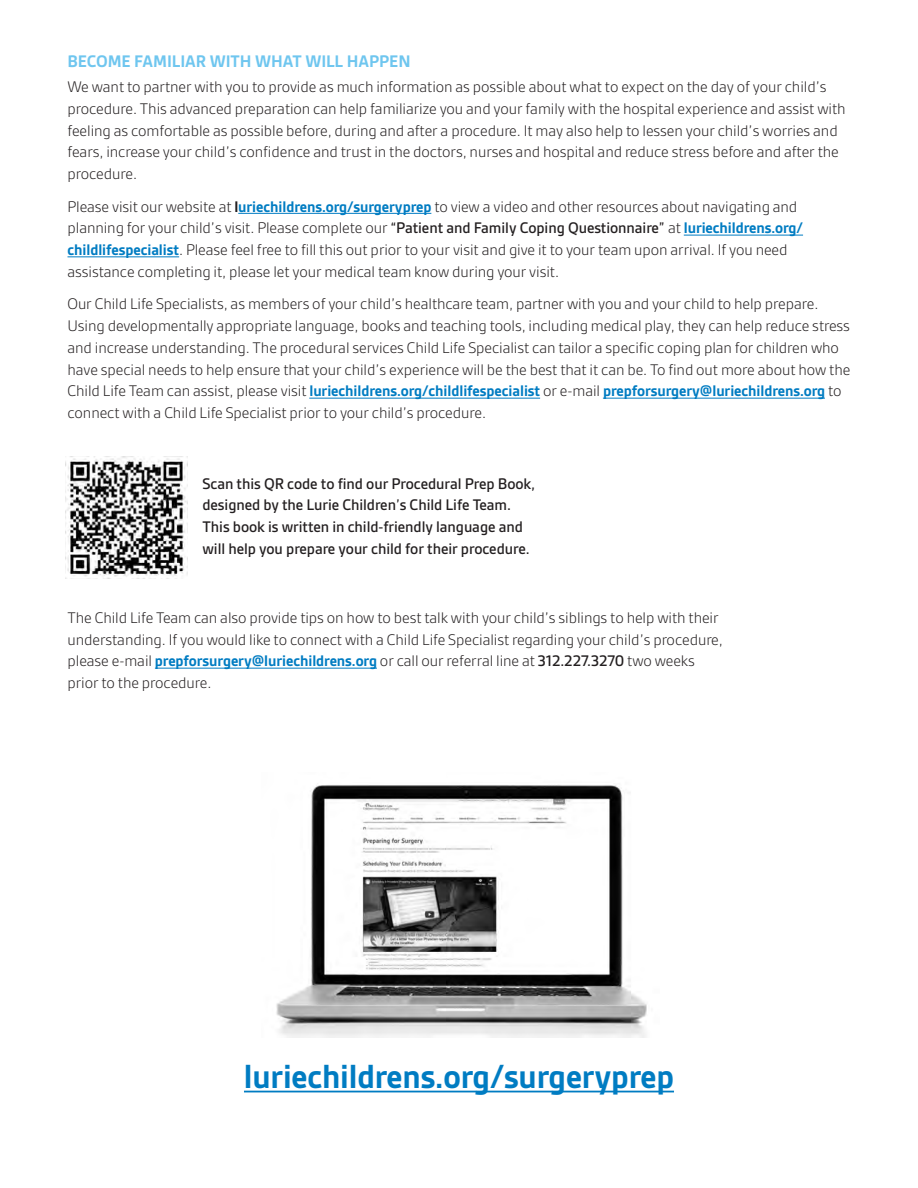
<style>
.page{position:relative;width:918px;height:1188px;background:#fff}
.page>*{position:absolute;margin:0;border:0;box-sizing:border-box;transform-origin:0 0}
.t1{font:700 36px "Gesta";letter-spacing:-.005em;color:#007cc2}
.t2{font:700 18px "Gesta";letter-spacing:-.01em;color:#6fc6ef}
.t3{font:300 16.5px/21.8px "Gesta";letter-spacing:-.005em;color:#231f20}
.t4{font:500 16.5px/21.8px "Gesta";letter-spacing:-.005em;color:#231f20}
.s1{font-weight:700}
.s2{font-weight:700;color:#007cc2}
.s3{font-weight:500}
</style>
<div class="page">
<hr style="left:238px;top:213px;width:193px;height:1px;background:#007cc2">
<hr style="left:684px;top:235px;width:119px;height:1px;background:#007cc2">
<hr style="left:68px;top:256px;width:111px;height:1px;background:#007cc2">
<hr style="left:309px;top:398px;width:231px;height:1px;background:#007cc2">
<hr style="left:603px;top:398px;width:222px;height:1px;background:#007cc2">
<hr style="left:155px;top:668px;width:222px;height:1px;background:#007cc2">
<img style="left:66px;top:457px;width:121px;height:121px">
<img style="left:276px;top:785px;width:371px;height:253px">
<hr style="left:244px;top:1091px;width:430px;height:1px;background:#007cc2">
<p class="t2" style="left:68px;top:52px;width:345px">BECOME FAMILIAR WITH WHAT WILL HAPPEN</p>
<p class="t3" style="left:68px;top:76px;width:780px">We want to partner with you to provide as much information as possible about what to expect on the day of your child’s procedure. This advanced preparation can help familiarize you and your family with the hospital experience and assist with feeling as comfortable as possible before, during and after a procedure. It may also help to lessen your child’s worries and fears, increase your child’s confidence and trust in the doctors, nurses and hospital and reduce stress before and after the procedure.</p>
<p class="t3" style="left:68px;top:196px;width:737px">Please visit our website at <span class="s1">l</span><span class="s2">uriechildrens.org/surgeryprep</span> to view a video and other resources about navigating and planning for your child’s visit. Please complete our <span class="s3">“Patient and Family Coping Questionnaire”</span> at <span class="s2">luriechildrens.org/ childlifespecialist</span>. Please feel free to fill this out prior to your visit and give it to your team upon arrival. If you need assistance completing it, please let your medical team know during your visit.</p>
<p class="t3" style="left:68px;top:293px;width:784px">Our Child Life Specialists, as members of your child’s healthcare team, partner with you and your child to help prepare.<br>Using developmentally appropriate language, books and teaching tools, including medical play, they can help reduce stress and increase understanding. The procedural services Child Life Specialist can tailor a specific coping plan for children who have special needs to help ensure that your child’s experience will be the best that it can be. To find out more about how the Child Life Team can assist, please visit <span class="s2">luriechildrens.org/childlifespecialist</span> or e-mail <span class="s2">prepforsurgery@luriechildrens.org</span> to connect with a Child Life Specialist prior to your child’s procedure.</p>
<p class="t4" style="left:203px;top:473px;width:334px">Scan this QR code to find our Procedural Prep Book, designed by the Lurie Children’s Child Life Team.<br>This book is written in child-friendly language and will help you prepare your child for their procedure.</p>
<p class="t3" style="left:68px;top:607px;width:657px">The Child Life Team can also provide tips on how to best talk with your child’s siblings to help with their understanding. If you would like to connect with a Child Life Specialist regarding your child’s procedure, please e-mail <span class="s2">prepforsurgery@luriechildrens.org</span> or call our referral line at <span class="s3">312.227.3270</span> two weeks prior to the procedure.</p>
<h1 class="t1" style="left:244px;top:1057px;width:432px">luriechildrens.org/surgeryprep</h1>
</div>
